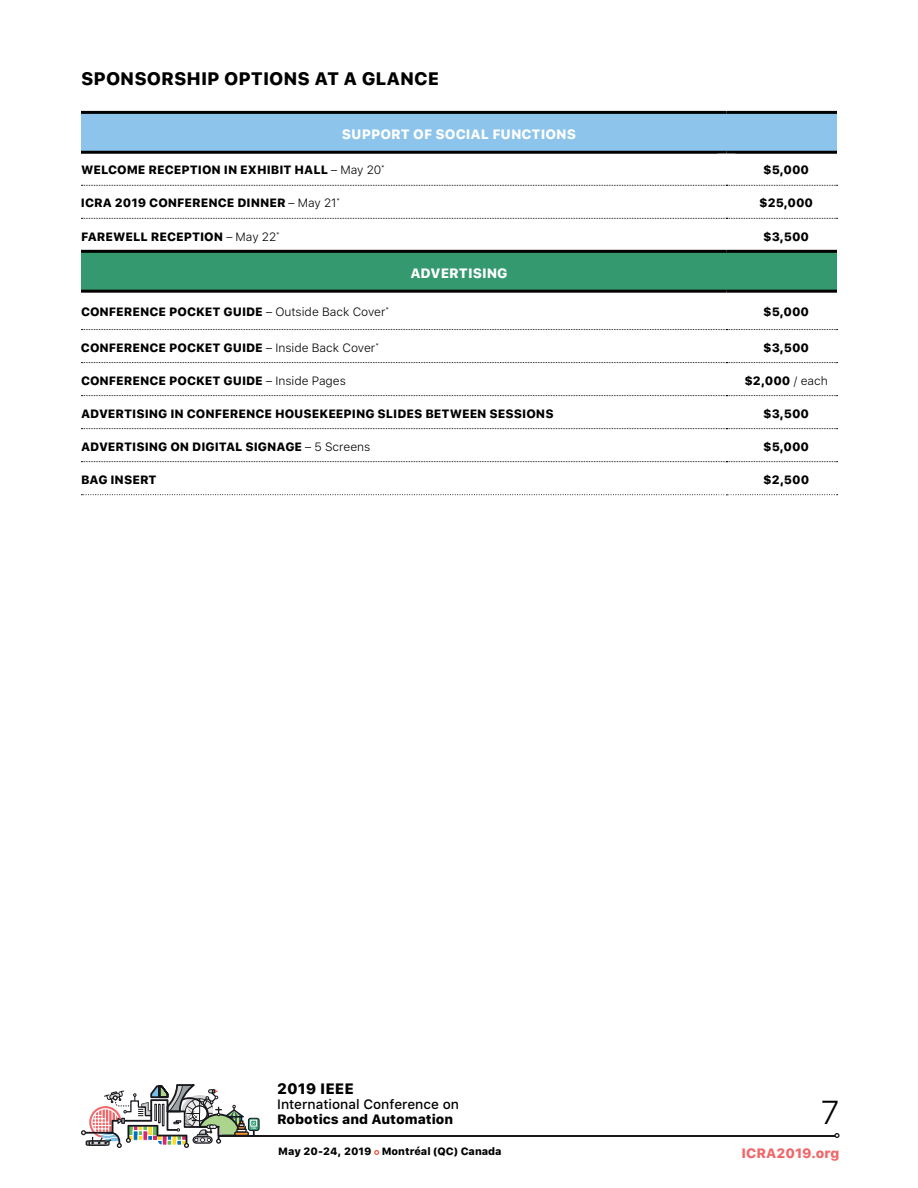
<style>
.page{position:relative;width:918px;height:1188px;background:#fff}
.page>*{position:absolute;margin:0;border:0;box-sizing:border-box;transform-origin:0 0}
.t1{font:300 33px "SFUI Text";color:#000}
.t2{font:800 18px "SFUI Text";color:#000}
.t3{font:800 15px "SFUI Text";color:#000}
.t4{font:800 13.5px "SFUI Text";color:#fff}
.t5{font:500 13.5px "SFUI Text";color:#000}
.t6{font:800 13.5px "SFUI Text";color:#000}
.t7{font:800 13.5px "SFUI Text";color:#f16669}
.t8{font:800 12px "SFUI Text";color:#000}
.t9{font:800 10.5px "SFUI Text";color:#000}
.t10{font:800 2.4px "SFUI Text";color:#fff}
.s1{font-weight:300}
</style>
<div class="page">
<hr style="left:219px;top:1135px;width:616px;height:1px;background:#17171c">
<svg style="left:834px;top:1133px;width:6px;height:5px"></svg>
<div style="left:248px;top:1118px;width:12px;height:13px;border:1px solid #17171c;border-radius:2px"></div>
<svg style="left:81px;top:1084px;width:176px;height:64px"></svg>
<svg style="left:374px;top:1150px;width:5px;height:5px"></svg>
<div style="left:81px;top:112px;width:756px;height:40px;background:#8cc4eb"></div>
<hr style="left:81px;top:111px;width:645px;height:3px;background:#000">
<hr style="left:726px;top:111px;width:111px;height:3px;background:#000">
<hr style="left:81px;top:151px;width:645px;height:3px;background:#000">
<hr style="left:726px;top:151px;width:111px;height:3px;background:#000">
<svg style="left:81px;top:152px;width:757px;height:343px"></svg>
<hr style="left:81px;top:250px;width:645px;height:3px;background:#000">
<hr style="left:726px;top:250px;width:111px;height:3px;background:#000">
<hr style="left:81px;top:290px;width:645px;height:3px;background:#000">
<hr style="left:726px;top:290px;width:111px;height:3px;background:#000">
<h2 class="t2" style="left:81px;top:65px;width:360px">SPONSORSHIP OPTIONS AT A GLANCE</h2>
<p class="t4" style="left:342px;top:124px;width:236px">SUPPORT OF SOCIAL FUNCTIONS</p>
<p class="t8" style="left:81px;top:161px;width:305px">WELCOME RECEPTION IN EXHIBIT HALL <span class="s1">– May 20</span><sup>*</sup></p>
<p class="t8" style="left:763px;top:161px;width:47px">$5,000</p>
<p class="t8" style="left:81px;top:194px;width:261px">ICRA 2019 CONFERENCE DINNER <span class="s1">– May 21</span><sup>*</sup></p>
<p class="t8" style="left:759px;top:194px;width:55px">$25,000</p>
<p class="t8" style="left:81px;top:227px;width:200px">FAREWELL RECEPTION <span class="s1">– May 22</span><sup>*</sup></p>
<p class="t8" style="left:763px;top:227px;width:47px">$3,500</p>
<p class="t4" style="left:410px;top:263px;width:99px">ADVERTISING</p>
<p class="t8" style="left:81px;top:303px;width:310px">CONFERENCE POCKET GUIDE <span class="s1">– Outside Back Cover</span><sup>*</sup></p>
<p class="t8" style="left:763px;top:303px;width:47px">$5,000</p>
<p class="t8" style="left:81px;top:339px;width:299px">CONFERENCE POCKET GUIDE <span class="s1">– Inside Back Cover</span><sup>*</sup></p>
<p class="t8" style="left:763px;top:339px;width:47px">$3,500</p>
<p class="t8" style="left:81px;top:372px;width:266px">CONFERENCE POCKET GUIDE <span class="s1">– Inside Pages</span></p>
<p class="t8" style="left:744px;top:372px;width:85px">$2,000 <span class="s1">/ each</span></p>
<p class="t8" style="left:81px;top:405px;width:474px">ADVERTISING IN CONFERENCE HOUSEKEEPING SLIDES BETWEEN SESSIONS</p>
<p class="t8" style="left:763px;top:405px;width:47px">$3,500</p>
<p class="t8" style="left:81px;top:438px;width:291px">ADVERTISING ON DIGITAL SIGNAGE <span class="s1">– 5 Screens</span></p>
<p class="t8" style="left:763px;top:438px;width:47px">$5,000</p>
<p class="t8" style="left:81px;top:471px;width:77px">BAG INSERT</p>
<p class="t8" style="left:763px;top:471px;width:47px">$2,500</p>
<p class="t10" style="left:251px;top:1126px;width:6px">YUL</p>
<p class="t3" style="left:277px;top:1077px;width:78px">2019 IEEE</p>
<p class="t5" style="left:277px;top:1094px;width:183px">International Conference on</p>
<p class="t6" style="left:277px;top:1109px;width:178px">Robotics and Automation</p>
<h1 class="t1" style="left:821px;top:1089px;width:20px">7</h1>
<p class="t9" style="left:278px;top:1143px;width:225px">May 20-24, 2019 Montréal (QC) Canada</p>
<p class="t7" style="left:742px;top:1143px;width:99px">ICRA2019.org</p>
</div>
